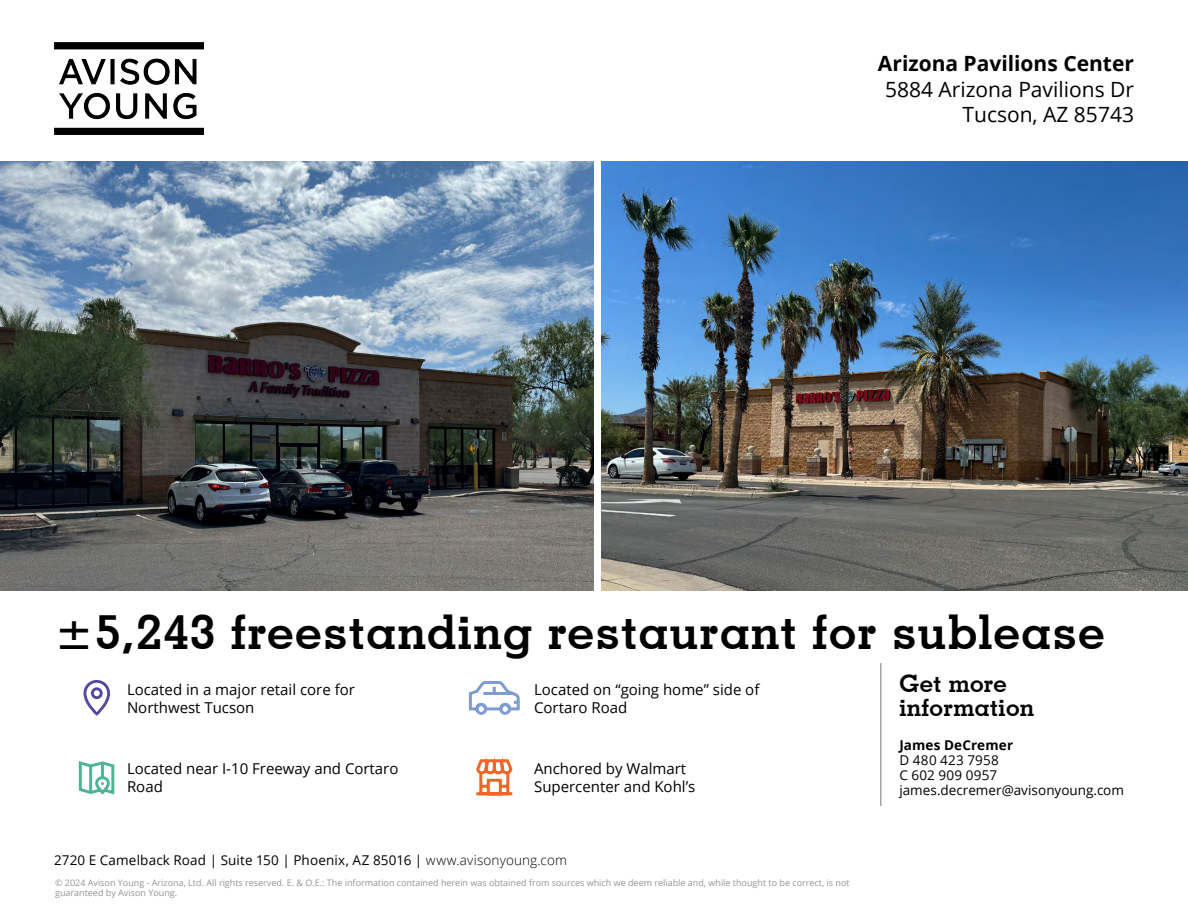
<style>
.page{position:relative;width:1188px;height:918px;background:#fff}
.page>*{position:absolute;margin:0;border:0;box-sizing:border-box;transform-origin:0 0}
.t1{font:700 48px "Geometric Slab 703 BT";letter-spacing:.025em;color:#000}
.t2{font:700 24px/24px "Geometric Slab 703 BT";letter-spacing:.015em;color:#000}
.t3{font:21px/25.2px "Open Sans";color:#000;text-align:right}
.t4{font:700 21px "Open Sans";color:#000}
.t5{font:15px/18px "Open Sans";color:#000}
.t6{font:13.5px/15px "Open Sans";letter-spacing:.005em;color:#000}
.t7{font:700 13.5px "Open Sans";letter-spacing:.01em;color:#000}
.t8{font:9px/10.8px "Open Sans";color:#939598}
.s1{font-weight:300}
</style>
<div class="page">
<img style="left:54px;top:43px;width:150px;height:91px">
<img style="left:0;top:162px;width:594px;height:429px">
<hr style="left:880px;top:663px;width:1px;height:143px;background:#7d7370">
<svg style="left:83px;top:680px;width:27px;height:36px"></svg>
<svg style="left:468px;top:681px;width:52px;height:115px"></svg>
<img style="left:601px;top:162px;width:587px;height:429px">
<svg style="left:78px;top:761px;width:37px;height:34px"></svg>
<hr style="left:89px;top:766px;width:3px;height:27px;background:#4db595">
<hr style="left:101px;top:763px;width:3px;height:15px;background:#4db595">
<h3 class="t4" style="left:878px;top:49px;width:257px">Arizona Pavilions Center</h3>
<h3 class="t3" style="left:885px;top:76px;width:250px">5884 Arizona Pavilions Dr<br>Tucson, AZ 85743</h3>
<h1 class="t1" style="left:54px;top:603px;width:1053px">±5,243 freestanding restaurant for sublease</h1>
<h2 class="t2" style="left:899px;top:671px;width:136px">Get more information</h2>
<h3 class="t5" style="left:127px;top:680px;width:229px">Located in a major retail core for<br>Northwest Tucson</h3>
<h3 class="t5" style="left:534px;top:680px;width:227px">Located on “going home” side of<br>Cortaro Road</h3>
<h3 class="t5" style="left:127px;top:759px;width:273px">Located near I-10 Freeway and Cortaro<br>Road</h3>
<h3 class="t5" style="left:534px;top:759px;width:163px">Anchored by Walmart<br>Supercenter and Kohl’s</h3>
<h3 class="t6" style="left:54px;top:852px;width:514px">2720 E Camelback Road | Suite 150 | Phoenix, AZ 85016 | <span class="s1">www.avisonyoung.com</span></h3>
<p class="t8" style="left:55px;top:877px;width:796px">© 2024 Avison Young - Arizona, Ltd. All rights reserved. E. &amp; O.E.: The information contained herein was obtained from sources which we deem reliable and, while thought to be correct, is not guaranteed by Avison Young.</p>
<h3 class="t7" style="left:899px;top:736px;width:115px">James DeCremer</h3>
<h3 class="t6" style="left:899px;top:752px;width:226px">D 480 423 7958<br>C 602 909 0957 james.decremer@avisonyoung.com</h3>
</div>
